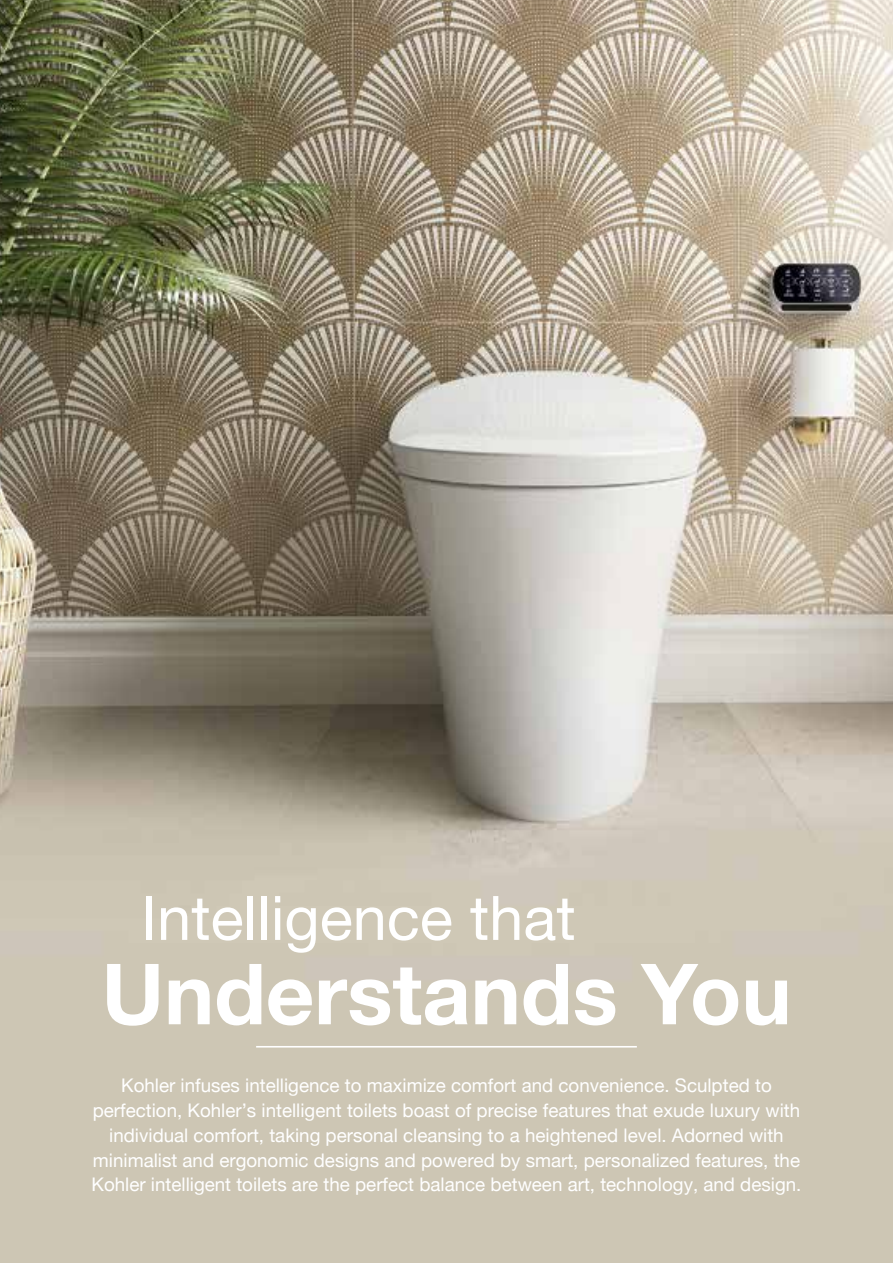
<style>
.page{position:relative;width:893px;height:1263px;background:#fff}
.page>*{position:absolute;margin:0;border:0;box-sizing:border-box;transform-origin:0 0}
.t1{font:700 84.45px "Helvetica Neue";color:#fff}
.t2{font:61.35px "Helvetica Neue";color:#fff}
.t3{font:18.75px/24.8px "Helvetica Neue";color:#fff;text-align:center}
</style>
<div class="page">
<img style="left:0;top:0;width:893px;height:1263px">
<hr style="left:256px;top:1046px;width:381px;height:1px;background:#fff">
<h2 class="t2" style="left:141px;top:866px;width:436px">Intelligence that</h2>
<h1 class="t1" style="left:102px;top:942px;width:691px">Understands You</h1>
<p class="t3" style="left:92px;top:1072px;width:711px">Kohler infuses intelligence to maximize comfort and convenience. Sculpted to perfection, Kohler’s intelligent toilets boast of precise features that exude luxury with individual comfort, taking personal cleansing to a heightened level. Adorned with minimalist and ergonomic designs and powered by smart, personalized features, the Kohler intelligent toilets are the perfect balance between art, technology, and design.</p>
</div>
